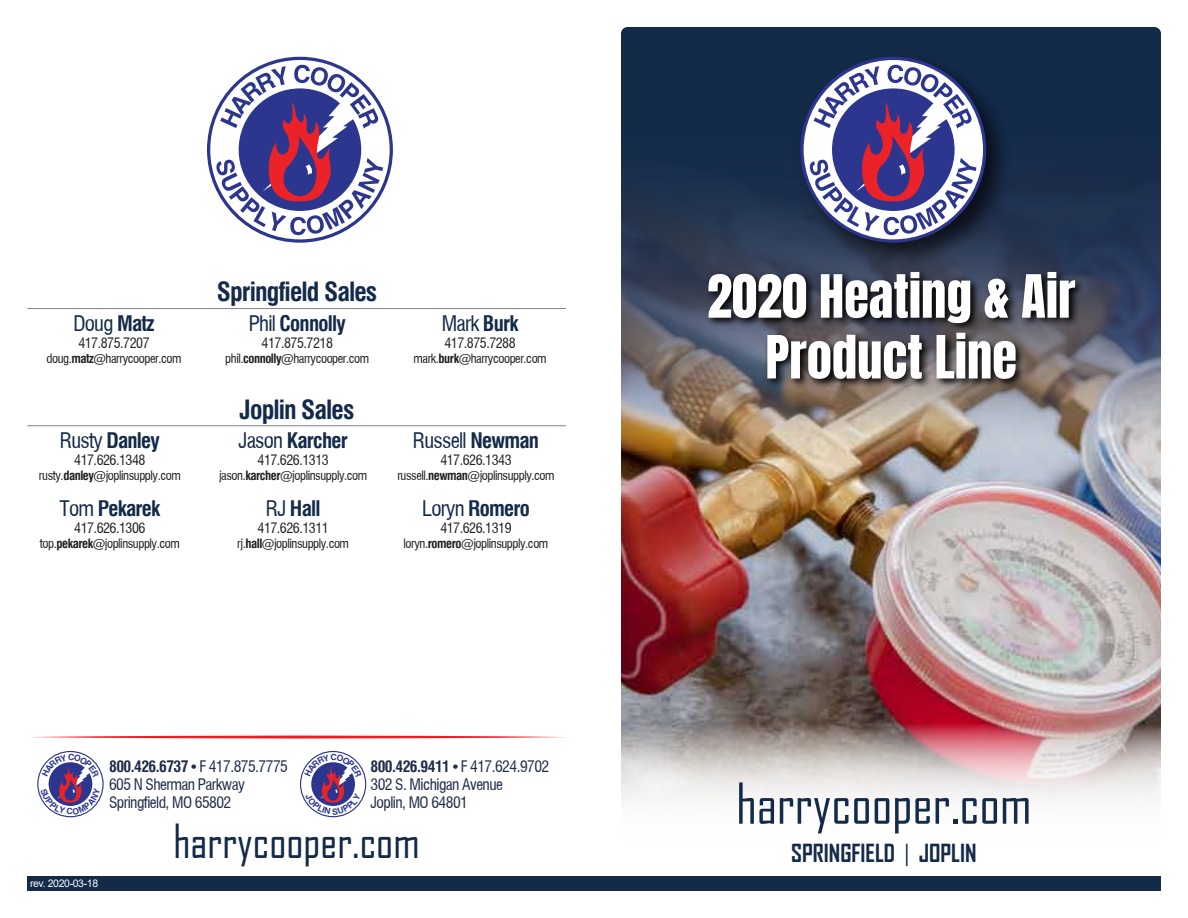
<style>
.page{position:relative;width:1188px;height:918px;background:#fff}
.page>*{position:absolute;margin:0;border:0;box-sizing:border-box;transform-origin:0 0}
.t1{font:54px "Agency FB";color:#132a49}
.t2{font:50.7px/60.8px "Anton";color:#fff;text-align:center}
.t3{font:45px "Agency FB";color:#132a49}
.t4{font:25.95px "Corporate Cond B";letter-spacing:-.035em;color:#132a49}
.t5{font:700 23.85px "Agency FB";color:#132a49}
.t6{font:21px "Corporate Cond B";letter-spacing:-.035em;color:#132a49}
.t7{font:21px "Corporate Cond";letter-spacing:-.035em;color:#132a49}
.t8{font:15.6px/17.9px "Corporate Cond";letter-spacing:-.035em;color:#1f2c49}
.t9{font:13.95px "Corporate Cond";letter-spacing:-.035em;color:#231f20}
.t10{font:12.6px "Corporate Cond";letter-spacing:-.035em;color:#231f20}
.t11{font:10.5px "Arial";letter-spacing:-.035em;color:#fff}
.s1{font-family:"Corporate Cond B"}
.s2{font-family:"Corporate Cond"}
.s3{font-family:"Arial";font-weight:700}
.s4{font-weight:400}
</style>
<div class="page">
<img style="left:621px;top:452px;width:540px;height:272px">
<svg style="left:621px;top:27px;width:540px;height:425px;background:#424c5d"></svg>
<svg style="left:30px;top:736px;width:535px;height:3px"></svg>
<hr style="left:27px;top:308px;width:539px;height:1px;background:#808285">
<hr style="left:27px;top:425px;width:539px;height:1px;background:#808285">
<svg style="left:37px;top:751px;width:67px;height:66px"></svg>
<svg style="left:38px;top:752px;width:64px;height:64px"></svg>
<svg style="left:300px;top:751px;width:66px;height:66px"></svg>
<svg style="left:301px;top:752px;width:64px;height:64px"></svg>
<img style="left:700px;top:264px;width:389px;height:145px">
<img style="left:788px;top:44px;width:231px;height:232px">
<svg style="left:800px;top:57px;width:186px;height:186px"></svg>
<div style="left:804px;top:60px;width:179px;height:179px;background:#fff;border-radius:50%"></div>
<svg style="left:810px;top:65px;width:166px;height:170px"></svg>
<svg style="left:207px;top:57px;width:186px;height:186px"></svg>
<div style="left:210px;top:60px;width:180px;height:179px;background:#fff;border-radius:50%"></div>
<svg style="left:216px;top:65px;width:167px;height:170px"></svg>
<svg style="left:621px;top:724px;width:540px;height:78px"></svg>
<div style="left:27px;top:876px;width:1134px;height:15px;background:#132a49"></div>
<svg style="left:40px;top:754px;width:60px;height:61px"></svg>
<svg style="left:305px;top:754px;width:57px;height:61px"></svg>
<h3 class="t7" style="left:73px;top:310px;width:83px">Doug <span class="s1">Matz</span></h3>
<p class="t9" style="left:78px;top:334px;width:73px">417.875.7207</p>
<p class="t10" style="left:47px;top:351px;width:136px">doug.<span class="s1">matz</span>@harrycooper.com</p>
<h3 class="t6" style="left:60px;top:428px;width:101px"><span class="s2">Rusty</span> Danley</h3>
<p class="t9" style="left:74px;top:451px;width:73px">417.626.1348</p>
<p class="t10" style="left:39px;top:468px;width:143px">rusty.<span class="s1">danley</span>@joplinsupply.com</p>
<h3 class="t6" style="left:60px;top:495px;width:102px"><span class="s2">Tom</span> Pekarek</h3>
<p class="t9" style="left:74px;top:519px;width:73px">417.626.1306</p>
<p class="t10" style="left:40px;top:536px;width:141px">top.<span class="s1">pekarek</span>@joplinsupply.com</p>
<h3 class="t4" style="left:217px;top:276px;width:162px">Springfield Sales</h3>
<h3 class="t6" style="left:249px;top:310px;width:98px"><span class="s2">Phil</span> Connolly</h3>
<p class="t9" style="left:262px;top:334px;width:73px">417.875.7218</p>
<p class="t10" style="left:225px;top:351px;width:145px">phil.<span class="s1">connolly</span>@harrycooper.com</p>
<h3 class="t4" style="left:240px;top:393px;width:116px">Joplin Sales</h3>
<h3 class="t6" style="left:239px;top:428px;width:111px"><span class="s2">Jason</span> Karcher</h3>
<p class="t9" style="left:258px;top:451px;width:73px">417.626.1313</p>
<p class="t10" style="left:219px;top:468px;width:150px">jason.<span class="s1">karcher</span>@joplinsupply.com</p>
<h3 class="t6" style="left:266px;top:495px;width:56px"><span class="s2">RJ</span> Hall</h3>
<p class="t9" style="left:258px;top:519px;width:73px">417.626.1311</p>
<p class="t10" style="left:237px;top:536px;width:113px">rj.<span class="s1">hall</span>@joplinsupply.com</p>
<h3 class="t7" style="left:442px;top:310px;width:78px">Mark <span class="s1">Burk</span></h3>
<p class="t9" style="left:444px;top:334px;width:73px">417.875.7288</p>
<p class="t10" style="left:414px;top:351px;width:135px">mark.<span class="s1">burk</span>@harrycooper.com</p>
<h3 class="t7" style="left:413px;top:428px;width:128px">Russell <span class="s1">Newman</span></h3>
<p class="t9" style="left:440px;top:451px;width:73px">417.626.1343</p>
<p class="t10" style="left:397px;top:468px;width:159px">russell.<span class="s1">newman</span>@joplinsupply.com</p>
<h3 class="t6" style="left:422px;top:495px;width:109px"><span class="s2">Loryn</span> Romero</h3>
<p class="t9" style="left:440px;top:519px;width:73px">417.626.1319</p>
<p class="t10" style="left:404px;top:536px;width:146px">loryn.<span class="s1">romero</span>@joplinsupply.com</p>
<p class="t8" style="left:109px;top:757px;width:180px"><span class="s1">800.426.6737</span> <span class="s3">•</span> F 417.875.7775<br>605 N Sherman Parkway<br>Springfield, MO 65802</p>
<p class="t8" style="left:371px;top:757px;width:180px"><span class="s1">800.426.9411</span> <span class="s3">•</span> F 417.624.9702<br>302 S. Michigan Avenue<br>Joplin, MO 64801</p>
<p class="t11" style="left:30px;top:877px;width:70px">rev. 2020-03-18</p>
<h3 class="t3" style="left:174px;top:814px;width:248px">harrycooper.com</h3>
<h2 class="t2" style="left:707px;top:270px;width:370px">2020 Heating &amp; Air<br>Product Line</h2>
<h1 class="t1" style="left:736px;top:771px;width:297px">harrycooper.com</h1>
<h3 class="t5" style="left:791px;top:839px;width:187px">SPRINGFIELD <span class="s4">|</span> JOPLIN</h3>
</div>
